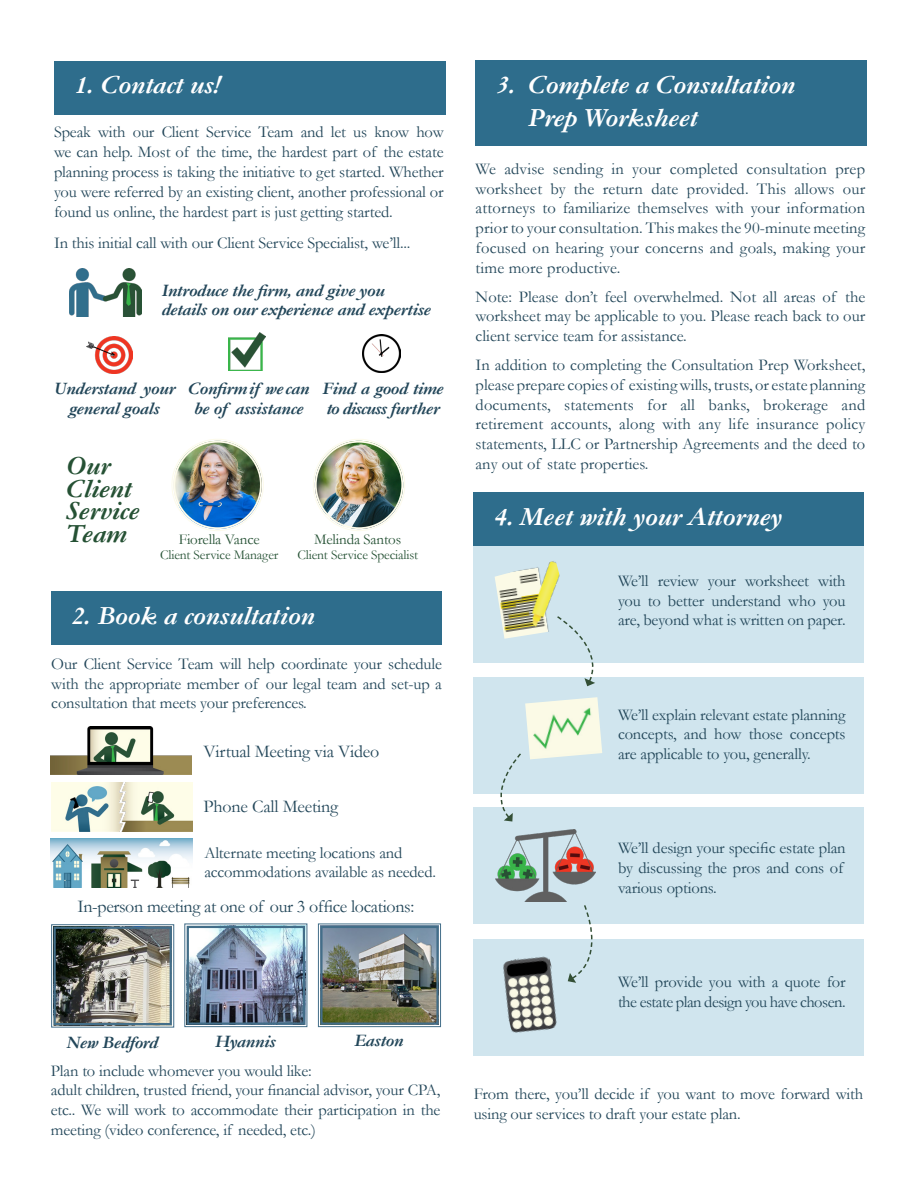
<style>
.page{position:relative;width:918px;height:1188px;background:#fff}
.page>*{position:absolute;margin:0;border:0;box-sizing:border-box;transform-origin:0 0}
.Paragraph_Style_1{font:italic 700 27px/32.4px "Garamond";color:#fff}
.Paragraph_Style_1-2{font:italic 700 27px "Garamond";color:#255134}
.Paragraph_Style_2_co{font:italic 700 18px/19.5px "Garamond";letter-spacing:-.01em;color:#224659}
.Paragraph_Style_2{font:18px "Garamond";letter-spacing:-.01em;color:#224659}
.Paragraph_Style_2-2{font:16.5px/19.8px "Garamond";letter-spacing:-.01em;color:#224659;text-align:justify}
.Paragraph_Style_2-3{font:16.5px/19.8px "Garamond";letter-spacing:-.03em;color:#224659}
.Paragraph_Style_2-4{font:15px "Garamond";letter-spacing:-.01em;color:#255134}
.Paragraph_Style_2-5{font:13.5px "Garamond";letter-spacing:-.01em;color:#255134}
</style>
<div class="page">
<div style="left:474px;top:677px;width:390px;height:116px;background:#d0e5ee"></div>
<div style="left:474px;top:808px;width:390px;height:116px;background:#d0e5ee"></div>
<div style="left:474px;top:939px;width:390px;height:116px;background:#d0e5ee"></div>
<div style="left:474px;top:546px;width:390px;height:116px;background:#d0e5ee"></div>
<div style="left:54px;top:61px;width:392px;height:54px;background:#2e6d8c"></div>
<div style="left:51px;top:591px;width:390px;height:54px;background:#2e6d8c"></div>
<div style="left:474px;top:492px;width:390px;height:54px;background:#2e6d8c"></div>
<img style="left:495px;top:561px;width:65px;height:78px">
<img style="left:525px;top:697px;width:77px;height:62px">
<img style="left:495px;top:829px;width:101px;height:73px">
<img style="left:503px;top:956px;width:54px;height:77px">
<img style="left:362px;top:335px;width:38px;height:38px">
<img style="left:228px;top:332px;width:37px;height:38px">
<img style="left:86px;top:336px;width:46px;height:37px">
<img style="left:69px;top:269px;width:72px;height:48px">
<img style="left:51px;top:924px;width:124px;height:104px">
<div style="left:54px;top:927px;width:118px;height:98px;border:2px solid #436e89"></div>
<img style="left:184px;top:923px;width:124px;height:104px">
<div style="left:187px;top:926px;width:118px;height:99px;border:2px solid #436e89"></div>
<img style="left:318px;top:923px;width:123px;height:104px">
<div style="left:320px;top:926px;width:119px;height:99px;border:2px solid #436e89"></div>
<img style="left:315px;top:441px;width:88px;height:88px;border-radius:44px">
<div style="left:315px;top:441px;width:88px;height:88px;border:2px solid #fdfbeb;border-radius:50%"></div>
<img style="left:173px;top:441px;width:89px;height:88px;border-radius:44px">
<div style="left:173px;top:441px;width:89px;height:88px;border:2px solid #fdfbeb;border-radius:50%"></div>
<svg style="left:556px;top:615px;width:49px;height:71px"></svg>
<svg style="left:568px;top:905px;width:25px;height:78px"></svg>
<div style="left:476px;top:61px;width:391px;height:85px;background:#2e6d8c"></div>
<img style="left:51px;top:727px;width:140px;height:48px">
<img style="left:51px;top:783px;width:142px;height:49px">
<img style="left:51px;top:838px;width:142px;height:49px">
<svg style="left:486px;top:753px;width:36px;height:69px"></svg>
<p class="Paragraph_Style_1" style="left:75px;top:68px;width:147px">1. Contact us!</p>
<p class="Paragraph_Style_2-2" style="left:54px;top:122px;width:391px">Speak with our Client Service Team and let us know how we can help. Most of the time, the hardest part of the estate planning process is taking the initiative to get started. Whether you were referred by an existing client, another professional or found us online, the hardest part is just getting started.</p>
<p class="Paragraph_Style_2-2" style="left:54px;top:233px;width:358px">In this initial call with our Client Service Specialist, we’ll...</p>
<p class="Paragraph_Style_2_co" style="left:162px;top:279px;width:271px">Introduce the firm, and give you details on our experience and expertise</p>
<p class="Paragraph_Style_2_co" style="left:54px;top:378px;width:123px;text-align:center">Understand your general goals</p>
<p class="Paragraph_Style_2_co" style="left:323px;top:378px;width:123px">Find a good time to discuss further</p>
<p class="Paragraph_Style_2_co" style="left:188px;top:378px;width:123px;text-align:center">Confirm if we can be of assistance</p>
<p class="Paragraph_Style_1-2" style="left:66px;top:447px;width:45px">Our</p>
<p class="Paragraph_Style_1-2" style="left:66px;top:469px;width:67px">Client</p>
<p class="Paragraph_Style_1-2" style="left:66px;top:492px;width:75px">Service</p>
<p class="Paragraph_Style_1-2" style="left:66px;top:514px;width:62px">Team</p>
<p class="Paragraph_Style_2-4" style="left:179px;top:529px;width:82px">Fiorella Vance</p>
<p class="Paragraph_Style_2-5" style="left:160px;top:546px;width:120px">Client Service Manager</p>
<p class="Paragraph_Style_2-4" style="left:314px;top:529px;width:89px">Melinda Santos</p>
<p class="Paragraph_Style_2-5" style="left:297px;top:546px;width:122px">Client Service Specialist</p>
<p class="Paragraph_Style_1" style="left:72px;top:598px;width:244px">2. Book a consultation</p>
<p class="Paragraph_Style_2-2" style="left:51px;top:654px;width:392px">Our Client Service Team will help coordinate your schedule with the appropriate member of our legal team and set-up a consultation that meets your preferences.</p>
<p class="Paragraph_Style_2" style="left:204px;top:740px;width:177px">Virtual Meeting via Video</p>
<p class="Paragraph_Style_2" style="left:204px;top:794px;width:136px">Phone Call Meeting</p>
<p class="Paragraph_Style_2-2" style="left:204px;top:842px;width:233px">Alternate meeting locations and accommodations available as needed.</p>
<p class="Paragraph_Style_2" style="left:77px;top:895px;width:338px">In-person meeting at one of our 3 office locations:</p>
<p class="Paragraph_Style_2_co" style="left:66px;top:1031px;width:93px">New Bedford</p>
<p class="Paragraph_Style_2_co" style="left:215px;top:1031px;width:62px">Hyannis</p>
<p class="Paragraph_Style_2_co" style="left:355px;top:1030px;width:50px">Easton</p>
<p class="Paragraph_Style_1" style="left:497px;top:68px;width:21px">3.</p>
<p class="Paragraph_Style_1" style="left:528px;top:68px;width:269px">Complete a Consultation<br>Prep Worksheet</p>
<p class="Paragraph_Style_2-2" style="left:476px;top:158px;width:391px">We advise sending in your completed consultation prep worksheet by the return date provided. This allows our attorneys to familiarize themselves with your information prior to your consultation. This makes the 90-minute meeting focused on hearing your concerns and goals, making your time more productive.</p>
<p class="Paragraph_Style_2-2" style="left:476px;top:286px;width:391px">Note: Please don’t feel overwhelmed. Not all areas of the worksheet may be applicable to you. Please reach back to our client service team for assistance.</p>
<p class="Paragraph_Style_2-2" style="left:476px;top:354px;width:391px">In addition to completing the Consultation Prep Worksheet, please prepare copies of existing wills, trusts, or estate planning documents, statements for all banks, brokerage and retirement accounts, along with any life insurance policy statements, LLC or Partnership Agreements and the deed to any out of state properties.</p>
<p class="Paragraph_Style_1" style="left:495px;top:499px;width:289px">4. Meet with your Attorney</p>
<p class="Paragraph_Style_2-2" style="left:618px;top:570px;width:229px">We’ll review your worksheet with you to better understand who you are, beyond what is written on paper.</p>
<p class="Paragraph_Style_2-2" style="left:618px;top:704px;width:229px">We’ll explain relevant estate planning concepts, and how those concepts are applicable to you, generally.</p>
<p class="Paragraph_Style_2-2" style="left:618px;top:838px;width:229px;text-align:left">We’ll design your specific estate plan by discussing the pros and cons of various options.</p>
<p class="Paragraph_Style_2-3" style="left:618px;top:972px;width:229px">We’ll provide you with a quote for the estate plan design you have chosen.</p>
<p class="Paragraph_Style_2-2" style="left:51px;top:1060px;width:262px">Plan to include whomever you would like:</p>
<p class="Paragraph_Style_2-2" style="left:51px;top:1080px;width:391px">adult children, trusted friend, your financial advisor, your CPA, etc.. We will work to accommodate their participation in the meeting (video conference, if needed, etc.)</p>
<p class="Paragraph_Style_2-2" style="left:474px;top:1084px;width:391px">From there, you’ll decide if you want to move forward with using our services to draft your estate plan.</p>
</div>
